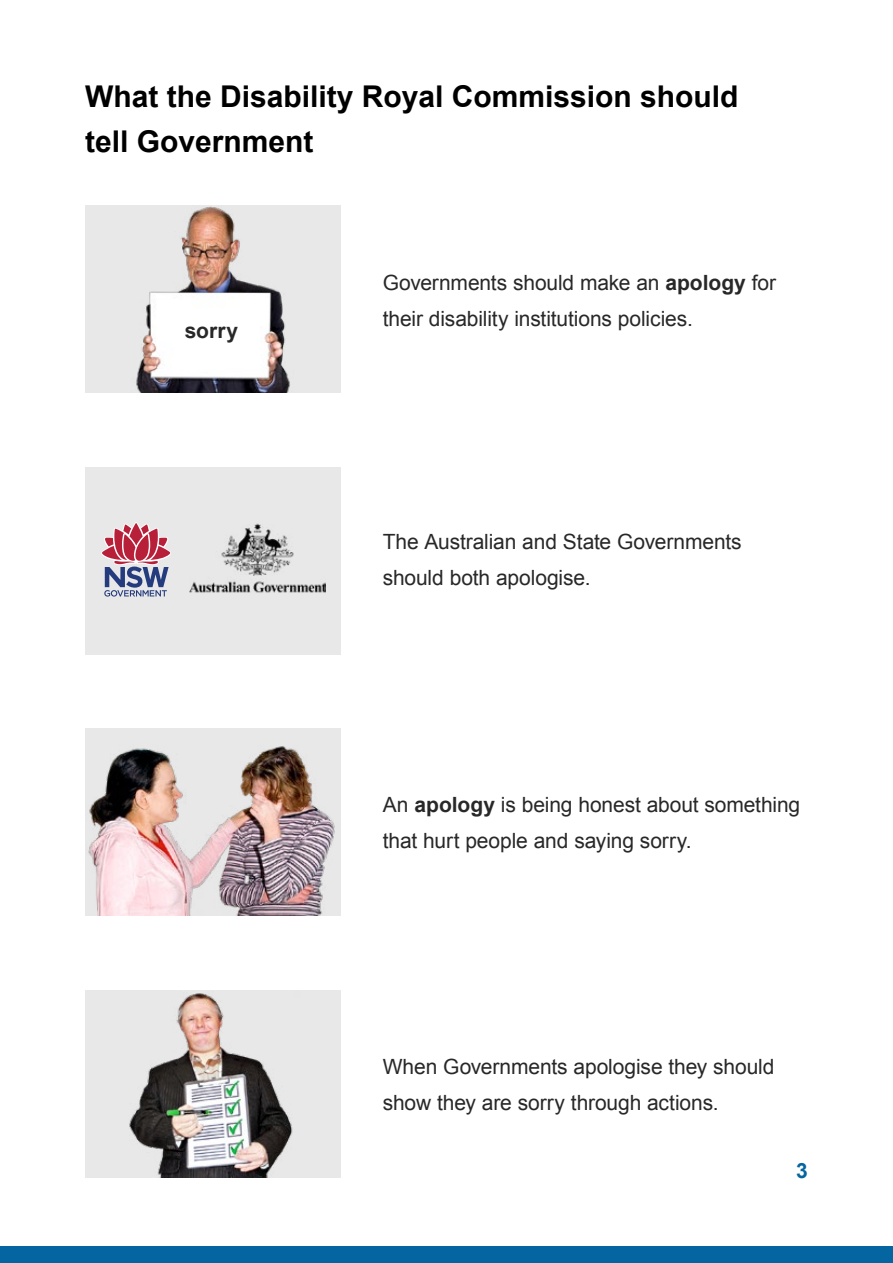
<style>
.page{position:relative;width:893px;height:1263px;background:#fff}
.page>*{position:absolute;margin:0;border:0;box-sizing:border-box;transform-origin:0 0}
.t1{font:700 30px/45px "Arial";color:#000}
.Body_USE{font:21px/36px "Arial";letter-spacing:-.005em;color:#292829}
.Body_USE-2{font:700 21px "Arial";letter-spacing:.005em;color:#292829}
.t2{font:700 21px "Arial";color:#0465a0}
.s1{font-weight:700}
</style>
<div class="page">
<div style="left:0;top:1246px;width:893px;height:17px;background:#0465a0"></div>
<div style="left:85px;top:468px;width:255px;height:187px;background:#e8e8e8"></div>
<img style="left:190px;top:523px;width:136px;height:70px">
<svg style="left:101px;top:522px;width:70px;height:75px"></svg>
<img style="left:85px;top:729px;width:255px;height:187px">
<div style="left:85px;top:991px;width:255px;height:187px;background:#e8e8e8"></div>
<img style="left:129px;top:993px;width:164px;height:185px">
<div style="left:85px;top:205px;width:255px;height:187px;background:#e8e8e8"></div>
<img style="left:136px;top:206px;width:154px;height:186px">
<p class="t1" style="left:85px;top:75px;width:655px">What the Disability Royal Commission should tell Government</p>
<p class="Body_USE-2" style="left:185px;top:317px;width:55px">sorry</p>
<p class="Body_USE" style="left:383px;top:265px;width:395px">Governments should make an <span class="s1">apology</span> for their disability institutions policies.</p>
<p class="Body_USE" style="left:383px;top:524px;width:360px">The Australian and State Governments should both apologise.</p>
<p class="Body_USE" style="left:383px;top:787px;width:419px">An <span class="s1">apology</span> is being honest about something that hurt people and saying sorry.</p>
<p class="Body_USE" style="left:383px;top:1049px;width:393px">When Governments apologise they should show they are sorry through actions.</p>
<p class="t2" style="left:796px;top:1157px;width:13px">3</p>
</div>
